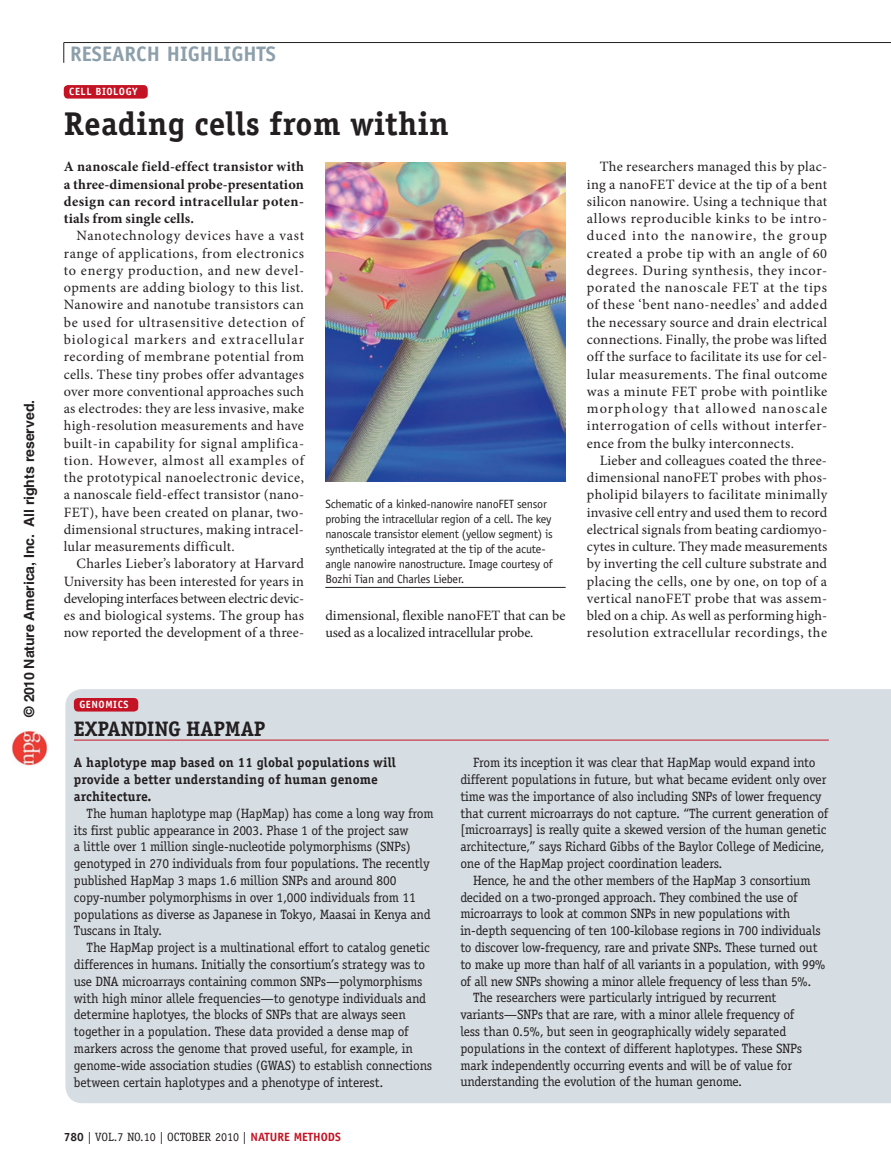
<style>
.page{position:relative;width:891px;height:1175px;background:#fff}
.page>*{position:absolute;margin:0;border:0;box-sizing:border-box;transform-origin:0 0}
.t1{font:700 33px "Officina Serif Std";letter-spacing:.01em;color:#231f20}
.t2{font:700 21px "Officina Sans Std";color:#8c9faa}
.t3{font:700 21px "Officina Serif Std";letter-spacing:-.01em;color:#231f20}
.t4{font:14.25px/17.2px "Minion Pro";letter-spacing:.015em;color:#231f20;text-align:justify}
.t5{font:700 14.25px/17.2px "Minion Pro";letter-spacing:.025em;color:#231f20;text-align:justify}
.t6{font:14.25px/17.2px "Minion Pro";letter-spacing:-.005em;color:#231f20}
.t7{font:700 14.1px "Helvetica LT Std";color:#231f20}
.t8{font:13.5px/16.8px "Officina Serif Std";letter-spacing:-.01em;color:#231f20}
.t9{font:700 13.5px/16.8px "Officina Serif Std";letter-spacing:.01em;color:#231f20}
.t10{font:12px/15px "Officina Sans Std";letter-spacing:-.015em;color:#231f20}
.t11{font:12px "Officina Serif Std";color:#231f20}
.t12{font:700 10.5px "Officina Sans Std";color:#fff}
.s1{font-family:"Officina Sans Std";font-weight:700}
.s2{font-family:"Officina Sans Std";font-weight:700;color:#c41324}
</style>
<div class="page">
<svg style="left:64px;top:43px;width:1px;height:20px"></svg>
<hr style="left:64px;top:42px;width:827px;height:1px;background:#231f20">
<div style="left:64px;top:85px;width:84px;height:14px;background:#c41324;border-radius:4px"></div>
<hr style="left:325px;top:587px;width:241px;height:1px;background:#231f20">
<img style="left:326px;top:162px;width:239px;height:320px">
<div style="left:65px;top:689px;width:826px;height:414px;background:#d7dee3"></div>
<hr style="left:74px;top:740px;width:755px;height:1px;background:#c41324">
<div style="left:74px;top:698px;width:64px;height:13px;background:#c41324;border-radius:4px"></div>
<img style="left:12px;top:731px;width:34px;height:34px">
<p class="t7" style="left:21px;top:717px;width:318px;rotate:-90deg">© 2010 Nature America, Inc. All rights reserved.</p>
<h2 class="t2" style="left:70px;top:41px;width:207px">RESEARCH HIGHLIGHTS</h2>
<p class="t12" style="left:69px;top:85px;width:7px">CELL</p>
<p class="t12" style="left:95px;top:85px;width:14px">BIOLOGY</p>
<h1 class="t1" style="left:64px;top:103px;width:387px">Reading cells from within</h1>
<p class="t5" style="left:64px;top:158px;width:242px">A nanoscale field-effect transistor with a three-dimensional probe-presentation design can record intracellular poten&shy;tials from single cells.</p>
<p class="t4" style="left:64px;top:227px;width:242px;text-indent:13px">Nanotechnology devices have a vast range of applications, from electronics to energy production, and new devel&shy;opments are adding biology to this list.<br>Nanowire and nanotube transistors can be used for ultrasensitive detection of biological markers and extracellular recording of membrane potential from cells. These tiny probes offer advantages over more conventional approaches such as electrodes: they are less invasive, make high-resolution measurements and have built-in capability for signal amplifica&shy;tion. However, almost all examples of the prototypical nanoelectronic device, a nanoscale field-effect transistor (nano-FET), have been created on planar, two&shy;dimensional structures, making intracel&shy;lular measurements difficult.</p>
<p class="t4" style="left:64px;top:555px;width:242px;text-indent:13px">Charles Lieber’s laboratory at Harvard University has been interested for years in developing interfaces between electric devic&shy;es and biological systems. The group has now reported the development of a three-</p>
<p class="t10" style="left:325px;top:496px;width:229px">Schematic of a kinked-nanowire nanoFET sensor probing the intracellular region of a cell. The key nanoscale transistor element (yellow segment) is synthetically integrated at the tip of the acute&shy;angle nanowire nanostructure. Image courtesy of Bozhi Tian and Charles Lieber.</p>
<p class="t6" style="left:325px;top:607px;width:242px">dimensional, flexible nanoFET that can be used as a localized intracellular probe.</p>
<p class="t4" style="left:587px;top:158px;width:242px;text-indent:13px">The researchers managed this by plac&shy;ing a nanoFET device at the tip of a bent silicon nanowire. Using a technique that allows reproducible kinks to be intro&shy;duced into the nanowire, the group created a probe tip with an angle of 60 degrees. During synthesis, they incor&shy;porated the nanoscale FET at the tips of these ‘bent nano-needles’ and added the necessary source and drain electrical connections. Finally, the probe was lifted off the surface to facilitate its use for cel&shy;lular measurements. The final outcome was a minute FET probe with pointlike morphology that allowed nanoscale interrogation of cells without interfer&shy;ence from the bulky interconnects.</p>
<p class="t4" style="left:587px;top:451px;width:242px;text-indent:13px">Lieber and colleagues coated the three&shy;dimensional nanoFET probes with phos&shy;pholipid bilayers to facilitate minimally invasive cell entry and used them to record electrical signals from beating cardiomyo&shy;cytes in culture. They made measurements by inverting the cell culture substrate and placing the cells, one by one, on top of a vertical nanoFET probe that was assem&shy;bled on a chip. As well as performing high&shy;resolution extracellular recordings, the</p>
<p class="t12" style="left:79px;top:697px;width:8px">GENOMICS</p>
<h2 class="t3" style="left:74px;top:715px;width:180px">Expanding HapMap</h2>
<p class="t9" style="left:74px;top:754px;width:324px">A haplotype map based on 11 global populations will provide a better understanding of human genome architecture.</p>
<p class="t8" style="left:74px;top:804px;width:361px;text-indent:13px">The human haplotype map (HapMap) has come a long way from its first public appearance in 2003. Phase 1 of the project saw<br>a little over 1 million single-nucleotide polymorphisms (SNPs) genotyped in 270 individuals from four populations. The recently published HapMap 3 maps 1.6 million SNPs and around 800 copy-number polymorphisms in over 1,000 individuals from 11 populations as diverse as Japanese in Tokyo, Maasai in Kenya and Tuscans in Italy.</p>
<p class="t8" style="left:74px;top:939px;width:360px;text-indent:13px">The HapMap project is a multinational effort to catalog genetic differences in humans. Initially the consortium’s strategy was to use DNA microarrays containing common SNPs—polymorphisms with high minor allele frequencies—to genotype individuals and determine haplotyes, the blocks of SNPs that are always seen together in a population. These data provided a dense map of markers across the genome that proved useful, for example, in genome-wide association studies (GWAS) to establish connections between certain haplotypes and a phenotype of interest.</p>
<p class="t11" style="left:64px;top:1130px;width:279px"><span class="s1">780</span> | VOL.7 NO.10 | OCTOBER 2010 | <span class="s2">NATURE METHODS</span></p>
<p class="t8" style="left:460px;top:754px;width:370px;text-indent:13px">From its inception it was clear that HapMap would expand into different populations in future, but what became evident only over time was the importance of also including SNPs of lower frequency that current microarrays do not capture. “The current generation of [microarrays] is really quite a skewed version of the human genetic architecture,” says Richard Gibbs of the Baylor College of Medicine, one of the HapMap project coordination leaders.</p>
<p class="t8" style="left:473px;top:871px;width:339px">Hence, he and the other members of the HapMap 3 consortium</p>
<p class="t8" style="left:460px;top:888px;width:339px">decided on a two-pronged approach. They combined the use of</p>
<p class="t8" style="left:460px;top:905px;width:332px">microarrays to look at common SNPs in new populations with</p>
<p class="t8" style="left:460px;top:922px;width:362px">in-depth sequencing of ten 100-kilobase regions in 700 individuals</p>
<p class="t8" style="left:460px;top:939px;width:359px">to discover low-frequency, rare and private SNPs. These turned out</p>
<p class="t8" style="left:460px;top:955px;width:366px">to make up more than half of all variants in a population, with 99%</p>
<p class="t8" style="left:460px;top:972px;width:353px">of all new SNPs showing a minor allele frequency of less than 5%.</p>
<p class="t8" style="left:473px;top:989px;width:305px">The researchers were particularly intrigued by recurrent</p>
<p class="t8" style="left:460px;top:1006px;width:336px">variants—SNPs that are rare, with a minor allele frequency of</p>
<p class="t8" style="left:460px;top:1023px;width:328px">less than 0.5%, but seen in geographically widely separated</p>
<p class="t8" style="left:460px;top:1039px;width:343px">populations in the context of different haplotypes. These SNPs</p>
<p class="t8" style="left:460px;top:1056px;width:333px">mark independently occurring events and will be of value for</p>
<p class="t8" style="left:460px;top:1073px;width:283px">understanding the evolution of the human genome.</p>
</div>
